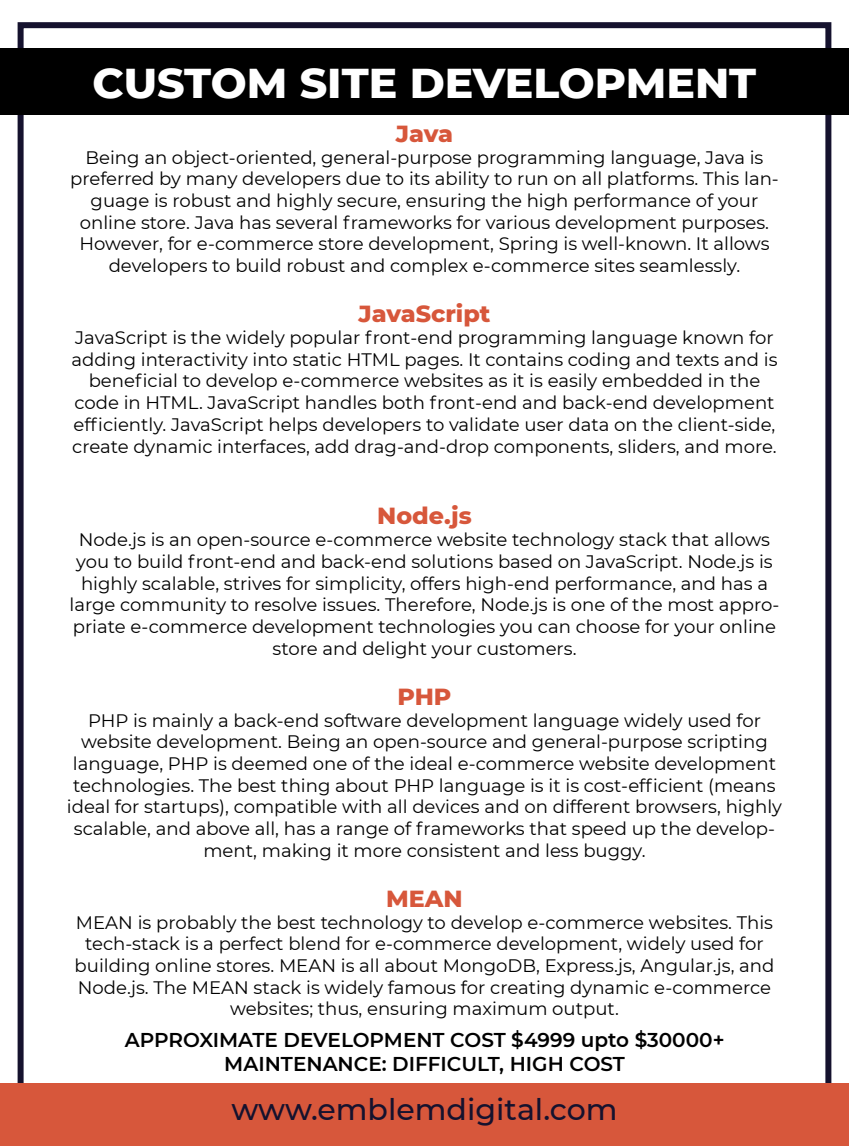
<style>
.page{position:relative;width:849px;height:1146px;background:#fff}
.page>*{position:absolute;margin:0;border:0;box-sizing:border-box;transform-origin:0 0}
.t1{font:800 42.5px "Montserrat";color:#fff}
.t2{font:500 30px "Montserrat";color:#15122e}
.t3{font:800 23.75px "Montserrat";color:#d7573b}
.t4{font:600 20px/24px "Montserrat";color:#000;text-align:center}
.t5{font:18.05px/21.7px "Montserrat";color:#000;text-align:center}
</style>
<div class="page">
<div style="left:18px;top:22px;width:813px;height:1101px;border:6px solid #15122e"></div>
<div style="left:0;top:1083px;width:848px;height:62px;background:#d7573b"></div>
<div style="left:0;top:49px;width:848px;height:66px;background:#000"></div>
<h1 class="t1" style="left:93px;top:51px;width:665px">CUSTOM SITE DEVELOPMENT</h1>
<h3 class="t3" style="left:396px;top:116px;width:59px">Java</h3>
<p class="t5" style="left:70px;top:146px;width:710px">Being an object-oriented, general-purpose programming language, Java is preferred by many developers due to its ability to run on all platforms. This lan&shy;guage is robust and highly secure, ensuring the high performance of your online store. Java has several frameworks for various development purposes.<br>However, for e-commerce store development, Spring is well-known. It allows developers to build robust and complex e-commerce sites seamlessly.</p>
<h3 class="t3" style="left:358px;top:296px;width:133px">JavaScript</h3>
<p class="t5" style="left:71px;top:326px;width:707px">JavaScript is the widely popular front-end programming language known for adding interactivity into static HTML pages. It contains coding and texts and is beneficial to develop e-commerce websites as it is easily embedded in the code in HTML. JavaScript handles both front-end and back-end development efficiently. JavaScript helps developers to validate user data on the client-side, create dynamic interfaces, add drag-and-drop components, sliders, and more.</p>
<h3 class="t3" style="left:377px;top:498px;width:96px">Node.js</h3>
<p class="t5" style="left:70px;top:528px;width:711px">Node.js is an open-source e-commerce website technology stack that allows you to build front-end and back-end solutions based on JavaScript. Node.js is highly scalable, strives for simplicity, offers high-end performance, and has a large community to resolve issues. Therefore, Node.js is one of the most appro&shy;priate e-commerce development technologies you can choose for your online store and delight your customers.</p>
<h3 class="t3" style="left:397px;top:679px;width:55px">PHP</h3>
<p class="t5" style="left:67px;top:708px;width:716px">PHP is mainly a back-end software development language widely used for website development. Being an open-source and general-purpose scripting language, PHP is deemed one of the ideal e-commerce website development technologies. The best thing about PHP language is it is cost-efficient (means ideal for startups), compatible with all devices and on different browsers, highly scalable, and above all, has a range of frameworks that speed up the develop&shy;ment, making it more consistent and less buggy.</p>
<h3 class="t3" style="left:386px;top:881px;width:78px">MEAN</h3>
<p class="t5" style="left:75px;top:910px;width:701px">MEAN is probably the best technology to develop e-commerce websites. This tech-stack is a perfect blend for e-commerce development, widely used for building online stores. MEAN is all about MongoDB, Express.js, Angular.js, and Node.js. The MEAN stack is widely famous for creating dynamic e-commerce websites; thus, ensuring maximum output.</p>
<p class="t4" style="left:125px;top:1027px;width:601px">APPROXIMATE DEVELOPMENT COST $4999 upto $30000+<br>MAINTENANCE: DIFFICULT, HIGH COST</p>
<h2 class="t2" style="left:231px;top:1088px;width:387px">www.emblemdigital.com</h2>
</div>
